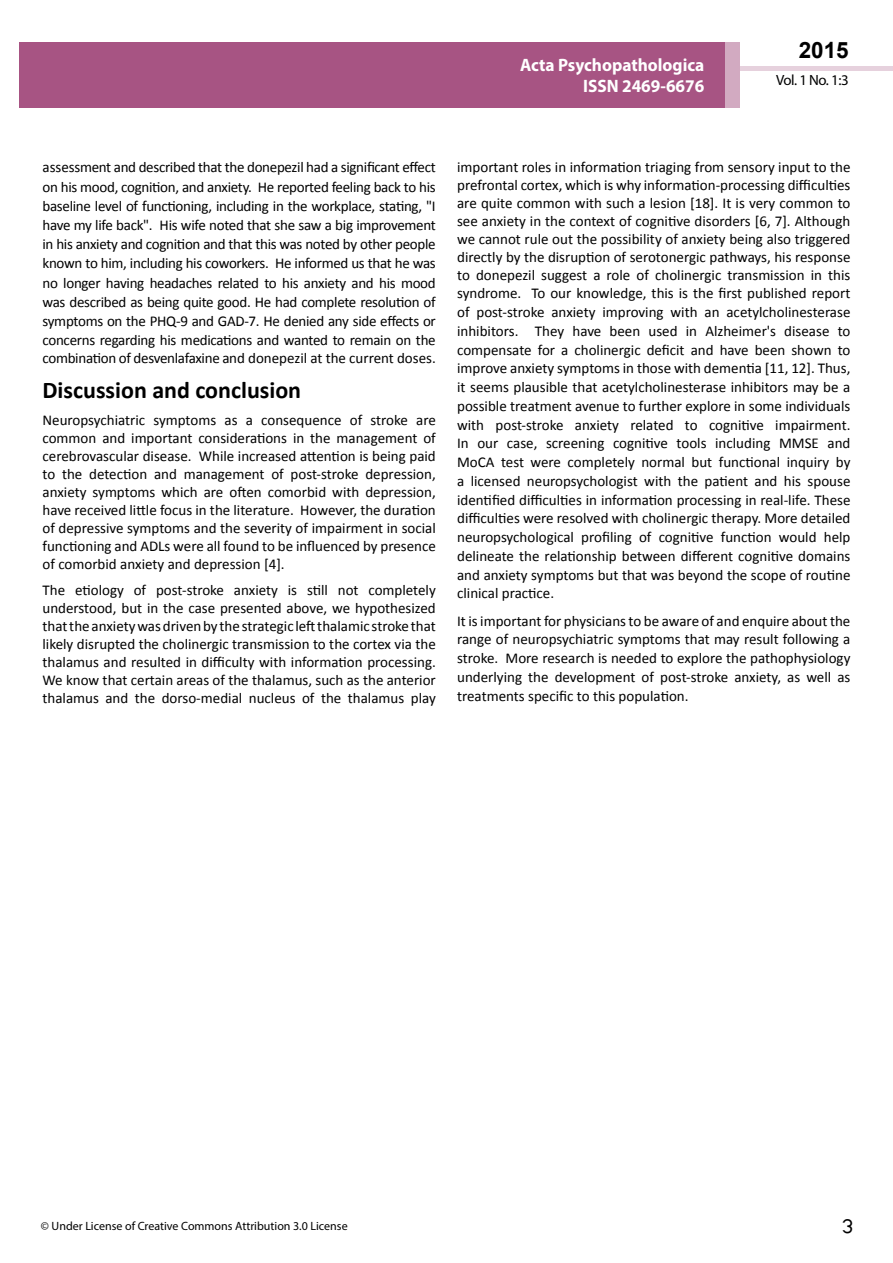
<style>
.page{position:relative;width:893px;height:1263px;background:#fff}
.page>*{position:absolute;margin:0;border:0;box-sizing:border-box;transform-origin:0 0}
.t1{font:25.5px "Tunga";color:#000}
.t2{font:700 24px "Calibri";color:#000}
.t3{font:700 22.5px "Arial";color:#000}
.t4{font:700 18px/21.6px "Myriad Pro";color:#fff;text-align:right;scale:.96 1}
.t5{font:15px/18.5px "Calibri";color:#000;text-align:justify}
.t6{font:14.85px "Myriad Pro";color:#000}
.t7{font:12px "Myriad Pro";color:#000}
</style>
<div class="page">
<div style="left:722px;top:66px;width:171px;height:5px;background:#e6d1dd"></div>
<div style="left:725px;top:42px;width:15px;height:66px;background:#d2aac1"></div>
<div style="left:19px;top:42px;width:706px;height:66px;background:#a75483"></div>
<p class="t4" style="left:520px;top:53px;width:194px">Acta Psychopathologica<br>ISSN 2469-6676</p>
<h3 class="t3" style="left:799px;top:35px;width:52px">2015</h3>
<p class="t6" style="left:776px;top:71px;width:74px">Vol. 1 No. 1:3</p>
<p class="t5" style="left:43px;top:158px;width:395px;line-height:19px">assessment and described that the donepezil had a significant effect on his mood, cognition, and anxiety. He reported feeling back to his baseline level of functioning, including in the workplace, stating, "I have my life back". His wife noted that she saw a big improvement in his anxiety and cognition and that this was noted by other people known to him, including his coworkers. He informed us that he was no longer having headaches related to his anxiety and his mood was described as being quite good. He had complete resolution of symptoms on the PHQ-9 and GAD-7. He denied any side effects or concerns regarding his medications and wanted to remain on the combination of desvenlafaxine and donepezil at the current doses.</p>
<h2 class="t2" style="left:43px;top:375px;width:260px">Discussion and conclusion</h2>
<p class="t5" style="left:43px;top:411px;width:395px;line-height:18px">Neuropsychiatric symptoms as a consequence of stroke are common and important considerations in the management of cerebrovascular disease. While increased attention is being paid to the detection and management of post-stroke depression, anxiety symptoms which are often comorbid with depression, have received little focus in the literature. However, the duration of depressive symptoms and the severity of impairment in social functioning and ADLs were all found to be influenced by presence of comorbid anxiety and depression [4].</p>
<p class="t5" style="left:43px;top:581px;width:395px;line-height:18px">The etiology of post-stroke anxiety is still not completely understood, but in the case presented above, we hypothesized that the anxiety was driven by the strategic left thalamic stroke that likely disrupted the cholinergic transmission to the cortex via the thalamus and resulted in difficulty with information processing.<br>We know that certain areas of the thalamus, such as the anterior thalamus and the dorso-medial nucleus of the thalamus play</p>
<p class="t5" style="left:457px;top:158px;width:395px">important roles in information triaging from sensory input to the prefrontal cortex, which is why information-processing difficulties are quite common with such a lesion [18]. It is very common to see anxiety in the context of cognitive disorders [6, 7]. Although we cannot rule out the possibility of anxiety being also triggered directly by the disruption of serotonergic pathways, his response to donepezil suggest a role of cholinergic transmission in this syndrome. To our knowledge, this is the first published report of post-stroke anxiety improving with an acetylcholinesterase inhibitors. They have been used in Alzheimer's disease to compensate for a cholinergic deficit and have been shown to improve anxiety symptoms in those with dementia [11, 12]. Thus, it seems plausible that acetylcholinesterase inhibitors may be a possible treatment avenue to further explore in some individuals with post-stroke anxiety related to cognitive impairment.<br>In our case, screening cognitive tools including MMSE and MoCA test were completely normal but functional inquiry by a licensed neuropsychologist with the patient and his spouse identified difficulties in information processing in real-life. These difficulties were resolved with cholinergic therapy. More detailed neuropsychological profiling of cognitive function would help delineate the relationship between different cognitive domains and anxiety symptoms but that was beyond the scope of routine clinical practice.</p>
<p class="t5" style="left:457px;top:611px;width:395px">It is important for physicians to be aware of and enquire about the range of neuropsychiatric symptoms that may result following a stroke. More research is needed to explore the pathophysiology underlying the development of post-stroke anxiety, as well as treatments specific to this population.</p>
<p class="t7" style="left:41px;top:1218px;width:308px">© Under License of Creative Commons Attribution 3.0 License</p>
<h1 class="t1" style="left:842px;top:1209px;width:13px">3</h1>
</div>
